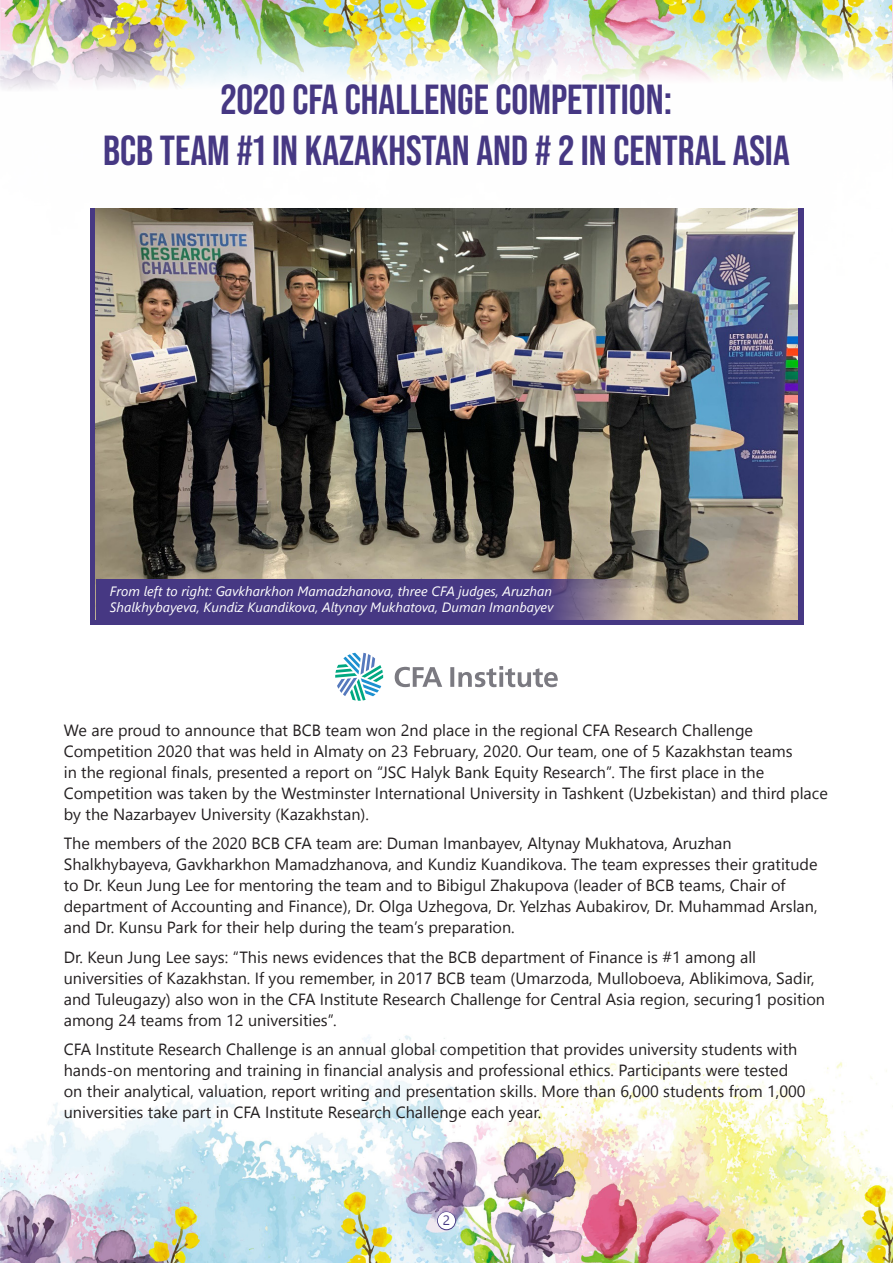
<style>
.page{position:relative;width:893px;height:1263px;background:#fff}
.page>*{position:absolute;margin:0;border:0;box-sizing:border-box;transform-origin:0 0}
.zogo{font:700 42px/50.4px "Bebas Neue Pro";color:#463883;text-align:center}
.osn{font:16.2px/21px "Segoe UI";color:#231f20}
.osn-2{font:italic 13.5px/16.2px "Segoe UI";color:#fff}
.t1{font:13.5px "Segoe UI";color:#463883}
</style>
<div class="page">
<img style="left:0;top:0;width:893px;height:303px">
<img style="left:0;top:1035px;width:893px;height:228px">
<div style="left:90px;top:208px;width:713px;height:417px;background:#463883"></div>
<img style="left:96px;top:208px;width:701px;height:411px">
<svg style="left:335px;top:653px;width:48px;height:48px"></svg>
<svg style="left:395px;top:667px;width:47px;height:20px"></svg>
<svg style="left:450px;top:667px;width:4px;height:20px"></svg>
<svg style="left:458px;top:666px;width:100px;height:21px"></svg>
<svg style="left:96px;top:579px;width:542px;height:40px"></svg>
<svg style="left:437px;top:1211px;width:19px;height:19px"></svg>
<div style="left:438px;top:1212px;width:17px;height:17px;background:#fff;border-radius:50%"></div>
<p class="zogo" style="left:103px;top:74px;width:688px">2020 CFA CHALLENGE COMPETITION:<br>BCB TEAM #1 IN KAZAKHSTAN AND # 2 IN CENTRAL ASIA</p>
<p class="osn-2" style="left:110px;top:582px;width:445px">From left to right: Gavkharkhon Mamadzhanova, three CFA judges, Aruzhan<br>Shalkhybayeva, Kundiz Kuandikova, Altynay Mukhatova, Duman Imanbayev</p>
<p class="osn" style="left:64px;top:719px;width:765px">We are proud to announce that BCB team won 2nd place in the regional CFA Research Challenge Competition 2020 that was held in Almaty on 23 February, 2020. Our team, one of 5 Kazakhstan teams<br>in the regional finals, presented a report on “JSC Halyk Bank Equity Research”. The first place in the Competition was taken by the Westminster International University in Tashkent (Uzbekistan) and third place by the Nazarbayev University (Kazakhstan).</p>
<p class="osn" style="left:64px;top:833px;width:755px">The members of the 2020 BCB CFA team are: Duman Imanbayev, Altynay Mukhatova, Aruzhan Shalkhybayeva, Gavkharkhon Mamadzhanova, and Kundiz Kuandikova. The team expresses their gratitude to Dr. Keun Jung Lee for mentoring the team and to Bibigul Zhakupova (leader of BCB teams, Chair of department of Accounting and Finance), Dr. Olga Uzhegova, Dr. Yelzhas Aubakirov, Dr. Muhammad Arslan, and Dr. Kunsu Park for their help during the team’s preparation.</p>
<p class="osn" style="left:64px;top:946px;width:763px">Dr. Keun Jung Lee says: “This news evidences that the BCB department of Finance is #1 among all universities of Kazakhstan. If you remember, in 2017 BCB team (Umarzoda, Mulloboeva, Ablikimova, Sadir, and Tuleugazy) also won in the CFA Institute Research Challenge for Central Asia region, securing1 position among 24 teams from 12 universities”.</p>
<p class="osn" style="left:64px;top:1039px;width:743px">CFA Institute Research Challenge is an annual global competition that provides university students with hands-on mentoring and training in financial analysis and professional ethics. Participants were tested on their analytical, valuation, report writing and presentation skills. More than 6,000 students from 1,000 universities take part in CFA Institute Research Challenge each year.</p>
<p class="t1" style="left:443px;top:1210px;width:9px">2</p>
</div>
